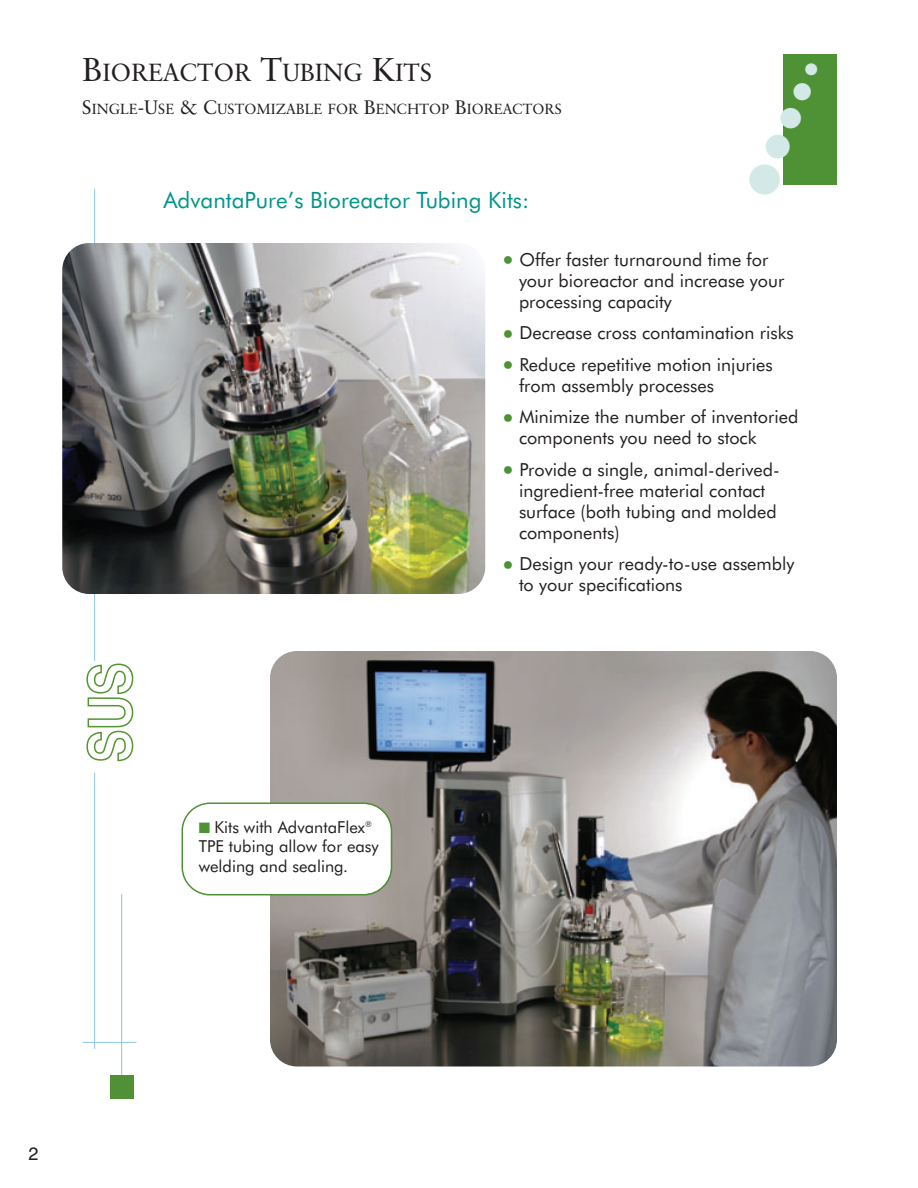
<style>
.page{position:relative;width:918px;height:1188px;background:#fff}
.page>*{position:absolute;margin:0;border:0;box-sizing:border-box;transform-origin:0 0}
.t1{font:42px "Zapf Dingbats";color:#d2e9e8}
.t2{font:33px "Zapf Dingbats";color:#d2e9e8}
.t3{font:28.5px "Zapf Dingbats";color:#d2e9e8}
.t4{font:24.75px "Classical Garamond BT";color:#231f20}
.t5{font:24px "Zapf Dingbats";color:#d2e9e8}
.t6{font:22.5px "Futura BT";color:#00948b}
.t7{font:18px/21px "Futura BT";color:#231f20}
.t8{font:18px "Helvetica";color:#231f20}
.t9{font:16.5px/19.5px "Futura BT";color:#231f20}
.t10{font:16.5px "Zapf Dingbats";color:#d2e9e8}
.t11{font:14.7px "Classical Garamond BT";color:#231f20}
.s1{font-size:33px}
.s2{font-size:19.5px}
.s3{font-size:27px;color:#4f9236}
.s4{color:#4f9236}
</style>
<div class="page">
<div style="left:783px;top:54px;width:54px;height:131px;background:#4f9236"></div>
<hr style="left:83px;top:1042px;width:53px;height:1px;background:#93c8eb">
<hr style="left:94px;top:189px;width:1px;height:860px;background:#93c8eb">
<hr style="left:121px;top:894px;width:1px;height:182px;background:#93c8eb">
<div style="left:110px;top:1075px;width:24px;height:24px;background:#4f9236"></div>
<div style="left:80px;top:662px;width:55px;height:111px;background:#fff"></div>
<svg style="left:86px;top:664px;width:47px;height:98px"></svg>
<img style="left:62px;top:243px;width:423px;height:351px;border-radius:27px">
<img style="left:270px;top:651px;width:567px;height:415px;border-radius:27px">
<svg style="left:181px;top:802px;width:211px;height:93px"></svg>
<h3 class="t4" style="left:82px;top:62px;width:352px"><span class="s1">B</span>IOREACTOR <span class="s1">T</span>UBING <span class="s1">K</span>ITS</h3>
<p class="t11" style="left:82px;top:103px;width:481px"><span class="s2">S</span>INGLE<span class="s2">-U</span>SE <span class="s2">&amp; C</span>USTOMIZABLE FOR <span class="s2">B</span>ENCHTOP <span class="s2">B</span>IOREACTORS</p>
<p class="t10" style="left:805px;top:61px;width:15px">●</p>
<h3 class="t5" style="left:793px;top:80px;width:20px">●</h3>
<h3 class="t3" style="left:779px;top:105px;width:24px">●</h3>
<h2 class="t2" style="left:765px;top:131px;width:28px">●</h2>
<h1 class="t1" style="left:748px;top:159px;width:35px">●</h1>
<p class="t6" style="left:164px;top:191px;width:367px">AdvantaPure’s Bioreactor Tubing Kits:</p>
<p class="t7" style="left:519px;top:250px;width:267px;text-indent:-19px"><span class="s3">•</span> Offer faster turnaround time for your bioreactor and increase your processing capacity</p>
<p class="t7" style="left:500px;top:324px;width:295px"><span class="s3">•</span> Decrease cross contamination risks</p>
<p class="t7" style="left:519px;top:355px;width:255px;text-indent:-19px"><span class="s3">•</span> Reduce repetitive motion injuries from assembly processes</p>
<p class="t7" style="left:519px;top:408px;width:281px;text-indent:-19px"><span class="s3">•</span> Minimize the number of inventoried components you need to stock</p>
<p class="t7" style="left:519px;top:460px;width:262px;text-indent:-19px"><span class="s3">•</span> Provide a single, animal-derived&shy;ingredient-free material contact surface (both tubing and molded components)</p>
<p class="t7" style="left:519px;top:555px;width:277px;text-indent:-19px"><span class="s3">•</span> Design your ready-to-use assembly to your specifications</p>
<p class="t9" style="left:199px;top:819px;width:182px"><span class="s4">■</span> Kits with AdvantaFlex<sup>®<br></sup>TPE tubing allow for easy welding and sealing.</p>
<p class="t8" style="left:29px;top:1147px;width:12px">2</p>
</div>
